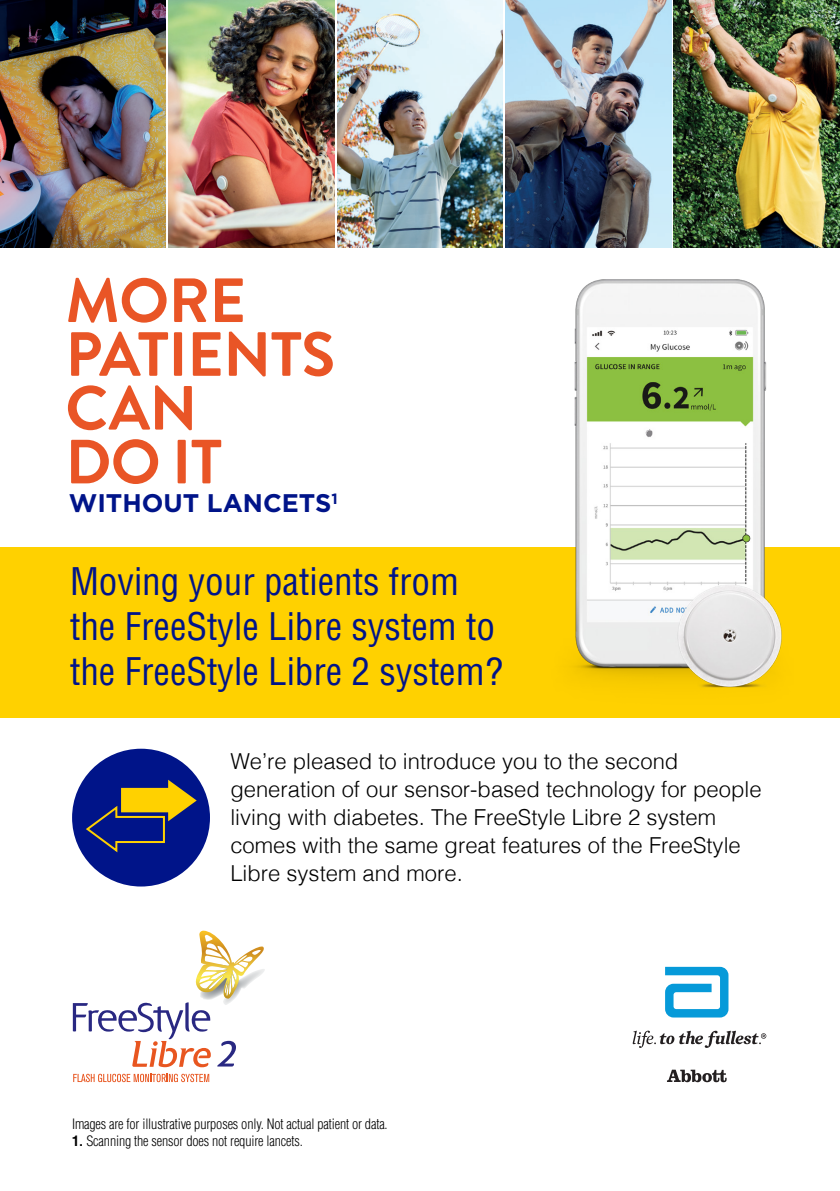
<style>
.page{position:relative;width:840px;height:1191px;background:#fff}
.page>*{position:absolute;margin:0;border:0;box-sizing:border-box;transform-origin:0 0}
.t1{font:700 62.2px/53.8px "Brandon Grotesque";letter-spacing:-.01em;color:#e95526}
.t2{font:condensed 37.2px/44.6px "Helvetica LT Std";color:#001489}
.t3{font:700 25.4px "Gotham";color:#001489}
.t4{font:300 22px/28px "Helvetica";color:#000}
.t5{font:300 condensed 14px "Helvetica LT Std";letter-spacing:-.01em;color:#000}
.s1{font-weight:700}
</style>
<div class="page">
<div style="left:0;top:547px;width:839px;height:170px;background:#ffd100"></div>
<img style="left:520px;top:247px;width:294px;height:471px">
<svg style="left:665px;top:966px;width:63px;height:51px"></svg>
<svg style="left:667px;top:1069px;width:59px;height:13px"></svg>
<svg style="left:632px;top:1030px;width:133px;height:18px"></svg>
<svg style="left:73px;top:930px;width:192px;height:137px"></svg>
<svg style="left:73px;top:1073px;width:136px;height:9px"></svg>
<div style="left:72px;top:748px;width:138px;height:138px;background:#001489;border-radius:50%"></div>
<svg style="left:86px;top:779px;width:110px;height:74px"></svg>
<img style="left:505px;top:0;width:166px;height:247px">
<img style="left:337px;top:0;width:165px;height:247px">
<img style="left:673px;top:0;width:166px;height:247px">
<img style="left:168px;top:0;width:166px;height:247px">
<img style="left:0;top:0;width:166px;height:247px">
<p class="t1" style="left:65px;top:275px;width:271px">MORE<br>PATIENTS</p>
<p class="t1" style="left:65px;top:382px;width:133px">CAN</p>
<p class="t1" style="left:65px;top:436px;width:158px">DO IT</p>
<p class="t3" style="left:69px;top:486px;width:270px">WITHOUT LANCETS<sup>1</sup></p>
<p class="t2" style="left:70px;top:559px;width:434px">Moving your patients from the FreeStyle Libre system to the FreeStyle Libre 2 system?</p>
<p class="t4" style="left:230px;top:746px;width:532px">We’re pleased to introduce you to the second generation of our sensor-based technology for people living with diabetes. The FreeStyle Libre 2 system comes with the same great features of the FreeStyle Libre system and more.</p>
<p class="t5" style="left:72px;top:1115px;width:317px">Images are for illustrative purposes only. Not actual patient or data.</p>
<p class="t5" style="left:72px;top:1131px;width:232px"><span class="s1">1.</span> Scanning the sensor does not require lancets.</p>
</div>
